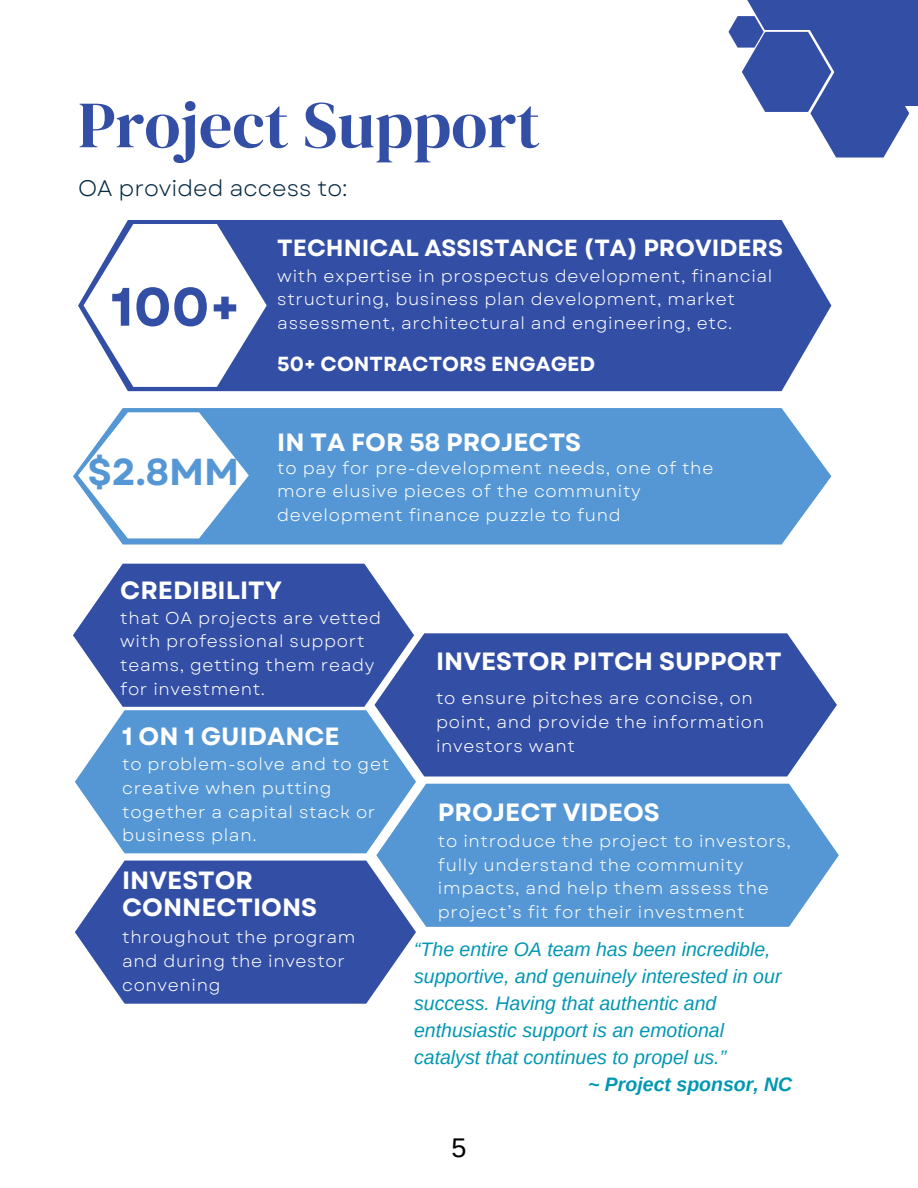
<style>
.page{position:relative;width:918px;height:1188px;background:#fff}
.page>*{position:absolute;margin:0;border:0;box-sizing:border-box;transform-origin:0 0}
.t1{font:66px "DM Serif Display";color:#334ea5}
.t2{font:700 54px "Garet";color:#334ea5}
.t3{font:700 37.5px "Garet";color:#5597d4}
.t4{font:27px "Arimo";color:#000}
.t5{font:700 24.9px/27px "Garet";color:#fff}
.t6{font:700 23.4px "Garet";color:#fff}
.t7{font:22.5px "Garet";color:#072a44}
.t8{font:700 20.4px "Garet";color:#fff}
.t9{font:italic 19.5px/27px "Arimo";color:#0097b2}
.t10{font:italic 700 19.5px "Arimo";color:#0097b2}
.t11{font:17.1px/23.7px "Garet";letter-spacing:.04em;color:#fff}
</style>
<div class="page">
<div style="left:78px;top:220px;width:753px;height:171px;background:#334ea5"></div>
<svg style="left:73px;top:408px;width:758px;height:137px;fill:#5597d4"></svg>
<div style="left:792px;top:0;width:126px;height:106px;background:#334ea5"></div>
<svg style="left:728px;top:16px;width:181px;height:142px"></svg>
<div style="left:739px;top:0;width:107px;height:30px;background:#334ea5"></div>
<svg style="left:84px;top:224px;width:188px;height:163px"></svg>
<svg style="left:78px;top:412px;width:171px;height:126px"></svg>
<svg style="left:376px;top:633px;width:461px;height:144px;fill:#334ea5"></svg>
<svg style="left:75px;top:710px;width:341px;height:143px;fill:#5597d4"></svg>
<svg style="left:376px;top:784px;width:463px;height:143px;fill:#5597d4"></svg>
<svg style="left:75px;top:861px;width:341px;height:143px;fill:#334ea5"></svg>
<svg style="left:73px;top:564px;width:341px;height:143px;fill:#334ea5"></svg>
<h5 class="t1" style="left:78px;top:79px;width:464px">Project Support</h5>
<p class="t7" style="left:78px;top:172px;width:271px">OA provided access to:</p>
<h4 class="t2" style="left:111px;top:268px;width:131px">100+</h4>
<h4 class="t3" style="left:88px;top:445px;width:153px">$2.8MM</h4>
<h2 class="t6" style="left:277px;top:231px;width:507px">TECHNICAL ASSISTANCE (TA) PROVIDERS</h2>
<h6 class="t11" style="left:277px;top:264px;width:497px">with expertise in prospectus development, financial structuring, business plan development, market assessment, architectural and engineering, etc.</h6>
<p class="t8" style="left:277px;top:349px;width:320px">50+ CONTRACTORS ENGAGED</p>
<h4 class="t5" style="left:277px;top:429px;width:305px">IN TA FOR 58 PROJECTS</h4>
<h3 class="t11" style="left:277px;top:456px;width:438px">to pay for pre-development needs, one of the more elusive pieces of the community development finance puzzle to fund</h3>
<p class="t5" style="left:120px;top:577px;width:163px">CREDIBILITY</p>
<p class="t11" style="left:120px;top:606px;width:262px">that OA projects are vetted with professional support teams, getting them ready for investment.</p>
<p class="t5" style="left:122px;top:723px;width:219px">1 ON 1 GUIDANCE</p>
<p class="t5" style="left:436px;top:648px;width:347px">INVESTOR PITCH SUPPORT</p>
<h4 class="t11" style="left:436px;top:687px;width:329px">to ensure pitches are concise, on point, and provide the information investors want</h4>
<h1 class="t11" style="left:122px;top:753px;width:269px">to problem-solve and to get creative when putting together a capital stack or business plan.</h1>
<h4 class="t5" style="left:438px;top:799px;width:223px">PROJECT VIDEOS</h4>
<p class="t11" style="left:438px;top:829px;width:355px">to introduce the project to investors, fully understand the community impacts, and help them assess the project’s fit for their investment</p>
<h4 class="t5" style="left:122px;top:867px;width:197px">INVESTOR<br>CONNECTIONS</h4>
<p class="t11" style="left:122px;top:926px;width:235px">throughout the program and during the investor convening</p>
<h4 class="t9" style="left:414px;top:936px;width:369px">“The entire OA team has been incredible, supportive, and genuinely interested in our success. Having that authentic and enthusiastic support is an emotional catalyst that continues to propel us.”</h4>
<p class="t10" style="left:588px;top:1074px;width:206px">~ Project sponsor, NC</p>
<p class="t4" style="left:451px;top:1133px;width:17px">5</p>
</div>
